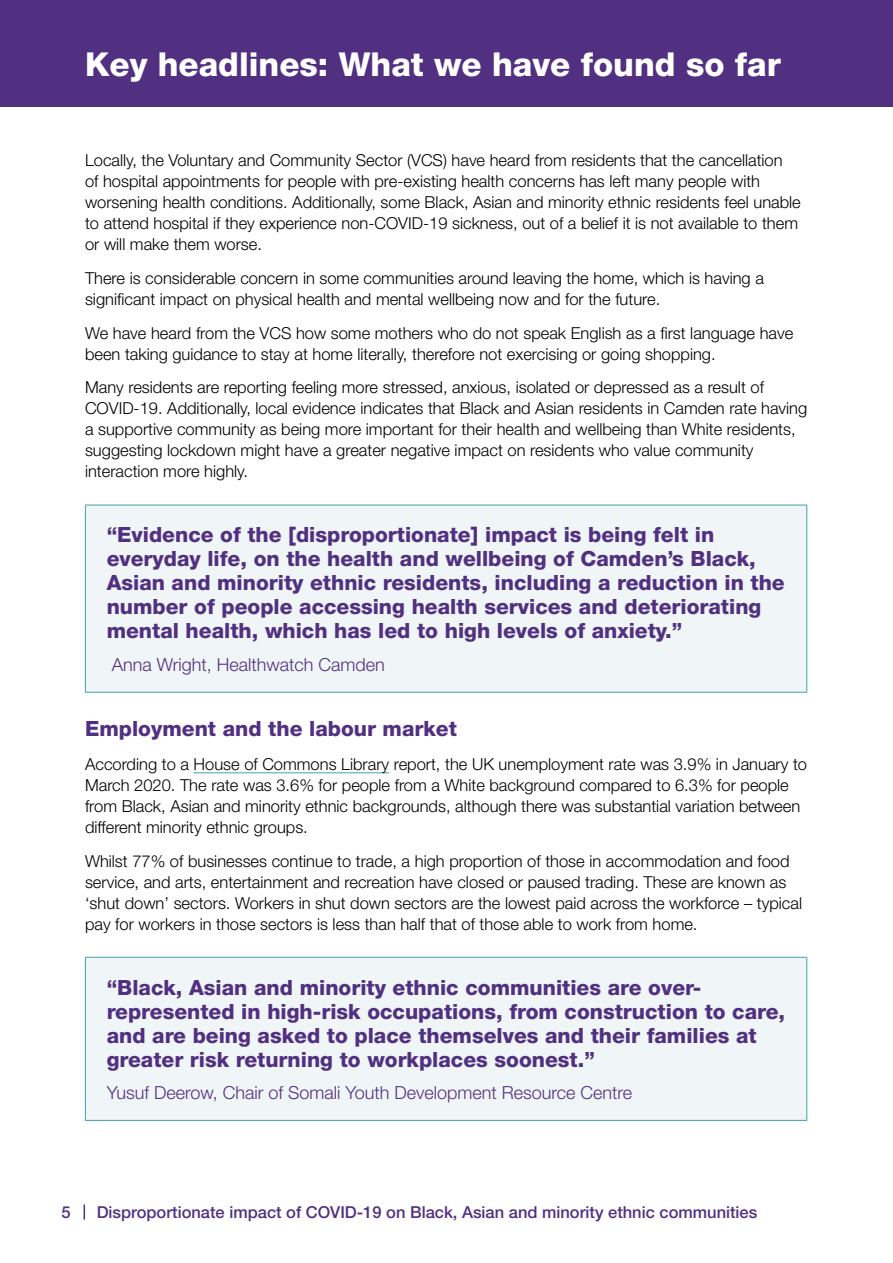
<style>
.page{position:relative;width:893px;height:1263px;background:#fff}
.page>*{position:absolute;margin:0;border:0;box-sizing:border-box;transform-origin:0 0}
.t1{font:800 33px "Helvetica Neue";color:#fff}
.t2{font:800 21px/24px "Helvetica Neue";color:#523081}
.t3{font:300 18px "Helvetica Neue";color:#523081}
.t4{font:300 16.5px/21px "Helvetica Neue";color:#000}
.t5{font:500 16.5px "Helvetica Neue";color:#523081}
</style>
<div class="page">
<svg style="left:84px;top:1204px;width:1px;height:15px"></svg>
<hr style="left:194px;top:772px;width:195px;height:1px;background:#42a1ad">
<div style="left:85px;top:505px;width:722px;height:187px;background:#f0f6f7"></div>
<hr style="left:85px;top:505px;width:722px;height:1px;background:#42a1ad">
<hr style="left:85px;top:505px;width:1px;height:187px;background:#42a1ad">
<hr style="left:806px;top:505px;width:1px;height:187px;background:#42a1ad">
<hr style="left:85px;top:692px;width:722px;height:1px;background:#42a1ad">
<div style="left:85px;top:957px;width:722px;height:163px;background:#f0f6f7"></div>
<hr style="left:85px;top:957px;width:722px;height:1px;background:#42a1ad">
<hr style="left:85px;top:958px;width:1px;height:162px;background:#42a1ad">
<hr style="left:806px;top:958px;width:1px;height:162px;background:#42a1ad">
<hr style="left:85px;top:1120px;width:722px;height:1px;background:#42a1ad">
<div style="left:0;top:21px;width:893px;height:85px;background:#523081"></div>
<div style="left:0;top:0;width:893px;height:21px;background:#523081"></div>
<h1 class="t1" style="left:85px;top:45px;width:697px">Key headlines: What we have found so far</h1>
<p class="t4" style="left:85px;top:149px;width:717px">Locally, the Voluntary and Community Sector (VCS) have heard from residents that the cancellation<br>of hospital appointments for people with pre-existing health concerns has left many people with worsening health conditions. Additionally, some Black, Asian and minority ethnic residents feel unable to attend hospital if they experience non-COVID-19 sickness, out of a belief it is not available to them or will make them worse.</p>
<p class="t4" style="left:85px;top:267px;width:680px">There is considerable concern in some communities around leaving the home, which is having a significant impact on physical health and mental wellbeing now and for the future.</p>
<p class="t4" style="left:85px;top:322px;width:710px">We have heard from the VCS how some mothers who do not speak English as a first language have been taking guidance to stay at home literally, therefore not exercising or going shopping.</p>
<p class="t4" style="left:85px;top:377px;width:724px">Many residents are reporting feeling more stressed, anxious, isolated or depressed as a result of COVID-19. Additionally, local evidence indicates that Black and Asian residents in Camden rate having a supportive community as being more important for their health and wellbeing than White residents, suggesting lockdown might have a greater negative impact on residents who value community interaction more highly.</p>
<p class="t2" style="left:107px;top:523px;width:680px">“Evidence of the [disproportionate] impact is being felt in everyday life, on the health and wellbeing of Camden’s Black, Asian and minority ethnic residents, including a reduction in the number of people accessing health services and deteriorating mental health, which has led to high levels of anxiety.”</p>
<p class="t3" style="left:112px;top:653px;width:275px">Anna Wright, Healthwatch Camden</p>
<p class="t2" style="left:85px;top:716px;width:373px">Employment and the labour market</p>
<p class="t4" style="left:85px;top:753px;width:723px">According to a House of Commons Library report, the UK unemployment rate was 3.9% in January to March 2020. The rate was 3.6% for people from a White background compared to 6.3% for people from Black, Asian and minority ethnic backgrounds, although there was substantial variation between different minority ethnic groups.</p>
<p class="t4" style="left:85px;top:850px;width:719px">Whilst 77% of businesses continue to trade, a high proportion of those in accommodation and food service, and arts, entertainment and recreation have closed or paused trading. These are known as ‘shut down’ sectors. Workers in shut down sectors are the lowest paid across the workforce – typical pay for workers in those sectors is less than half that of those able to work from home.</p>
<p class="t2" style="left:107px;top:975px;width:680px">“Black, Asian and minority ethnic communities are over&shy;represented in high-risk occupations, from construction to care, and are being asked to place themselves and their families at greater risk returning to workplaces soonest.”</p>
<p class="t3" style="left:107px;top:1082px;width:527px">Yusuf Deerow, Chair of Somali Youth Development Resource Centre</p>
<p class="t5" style="left:62px;top:1203px;width:11px">5</p>
<p class="t5" style="left:97px;top:1203px;width:662px">Disproportionate impact of COVID-19 on Black, Asian and minority ethnic communities</p>
</div>
